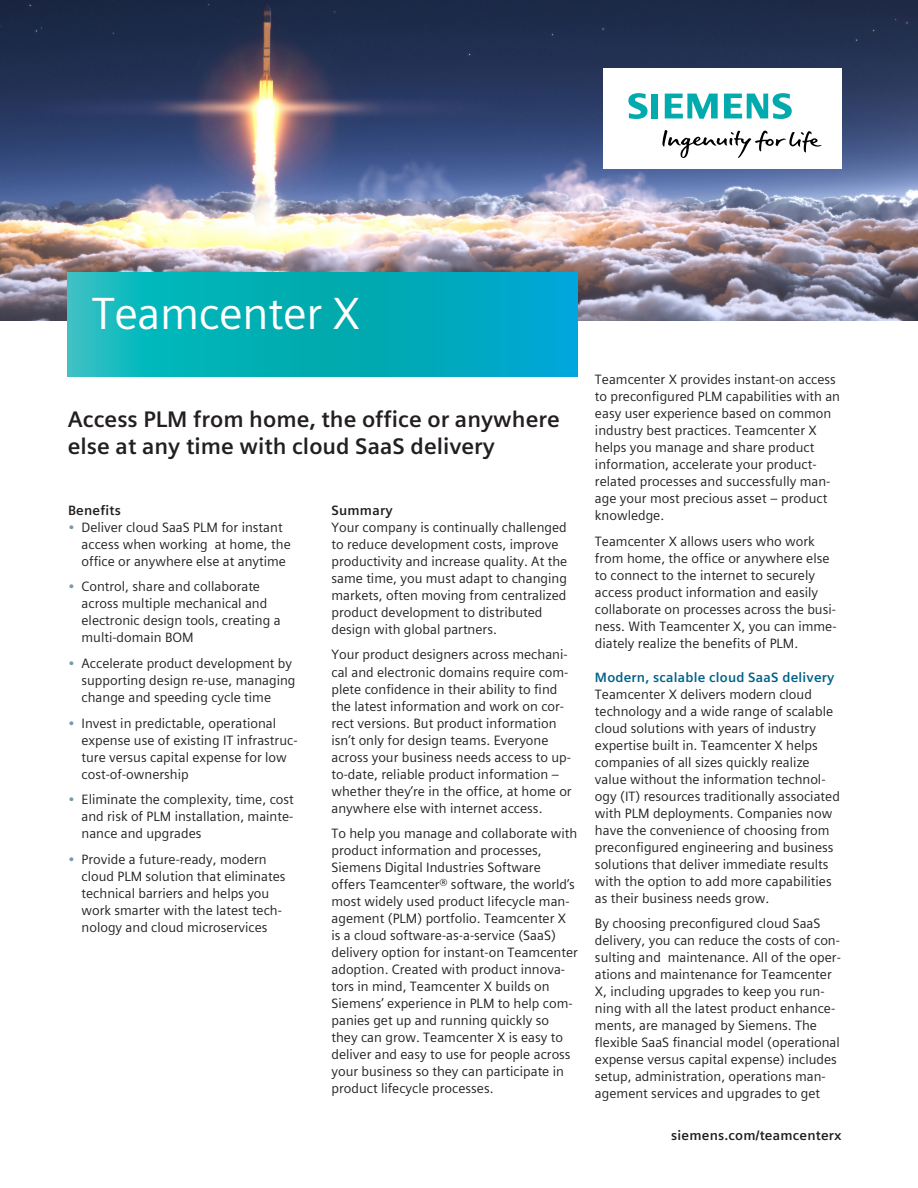
<style>
.page{position:relative;width:918px;height:1188px;background:#fff}
.page>*{position:absolute;margin:0;border:0;box-sizing:border-box;transform-origin:0 0}
.Head_Snow__30pt_120{font:45px "Siemens Sans Global";letter-spacing:-.01em;color:#fff}
.Subhead_Blk__15pt_12{font:700 22.5px/27px "Siemens Sans Global";color:#231f20}
.Body_Text_Blk__9pt_4{font:13.5px/17px "Siemens Sans Global";color:#231f20}
.Body_Sub-Subhead_Dk{font:700 13.5px "Siemens Sans Global";letter-spacing:.015em;color:#006288}
.URL__9pt_130{font:700 13.5px "Siemens Sans Global";letter-spacing:.015em;color:#231f20}
.Body_Subhead_Blk__9p{font:700 13.5px "Siemens Sans Global";letter-spacing:.015em;color:#231f20}
.Body_Sub-Subhead_Dk-2{font:700 13.5px "Siemens Sans Global";letter-spacing:.015em;color:#231f20}
.s1{color:#7b99a9}
</style>
<div class="page">
<img style="left:0;top:0;width:918px;height:320px">
<div style="left:603px;top:68px;width:238px;height:101px;background:#fff"></div>
<svg style="left:662px;top:130px;width:159px;height:28px"></svg>
<svg style="left:628px;top:93px;width:30px;height:26px"></svg>
<svg style="left:665px;top:94px;width:53px;height:25px"></svg>
<svg style="left:724px;top:93px;width:68px;height:26px"></svg>
<svg style="left:68px;top:272px;width:510px;height:105px"></svg>
<p class="Head_Snow__30pt_120" style="left:92px;top:279px;width:270px">Teamcenter X</p>
<p class="Subhead_Blk__15pt_12" style="left:68px;top:406px;width:493px">Access PLM from home, the office or anywhere else at any time with cloud SaaS delivery</p>
<p class="Body_Subhead_Blk__9p" style="left:68px;top:500px;width:54px">Benefits</p>
<p class="Body_Text_Blk__9pt_4" style="left:82px;top:519px;width:211px;text-indent:-14px"><span class="s1">•</span> Deliver cloud SaaS PLM for instant access when working at home, the office or anywhere else at anytime</p>
<p class="Body_Text_Blk__9pt_4" style="left:82px;top:578px;width:201px;text-indent:-14px"><span class="s1">•</span> Control, share and collaborate across multiple mechanical and electronic design tools, creating a multi-domain BOM</p>
<p class="Body_Text_Blk__9pt_4" style="left:82px;top:655px;width:216px;text-indent:-14px"><span class="s1">•</span> Accelerate product development by supporting design re-use, managing change and speeding cycle time</p>
<p class="Body_Text_Blk__9pt_4" style="left:82px;top:714px;width:218px;text-indent:-14px"><span class="s1">•</span> Invest in predictable, operational expense use of existing IT infrastruc&shy;ture versus capital expense for low cost-of-ownership</p>
<p class="Body_Text_Blk__9pt_4" style="left:82px;top:791px;width:214px;text-align:justify;text-indent:-14px"><span class="s1">•</span> Eliminate the complexity, time, cost and risk of PLM installation, mainte&shy;nance and upgrades</p>
<p class="Body_Text_Blk__9pt_4" style="left:82px;top:851px;width:205px;text-indent:-14px"><span class="s1">•</span> Provide a future-ready, modern cloud PLM solution that eliminates technical barriers and helps you work smarter with the latest tech&shy;nology and cloud microservices</p>
<p class="Body_Sub-Subhead_Dk-2" style="left:332px;top:500px;width:63px">Summary</p>
<p class="Body_Text_Blk__9pt_4" style="left:332px;top:519px;width:237px">Your company is continually challenged to reduce development costs, improve productivity and increase quality. At the same time, you must adapt to changing markets, often moving from centralized product development to distributed design with global partners.</p>
<p class="Body_Text_Blk__9pt_4" style="left:332px;top:646px;width:242px">Your product designers across mechani&shy;cal and electronic domains require com&shy;plete confidence in their ability to find the latest information and work on cor&shy;rect versions. But product information isn’t only for design teams. Everyone across your business needs access to up&shy;to-date, reliable product information – whether they’re in the office, at home or anywhere else with internet access.</p>
<p class="Body_Text_Blk__9pt_4" style="left:332px;top:825px;width:248px">To help you manage and collaborate with product information and processes, Siemens Digital Industries Software offers Teamcenter® software, the world’s most widely used product lifecycle man&shy;agement (PLM) portfolio. Teamcenter X is a cloud software-as-a-service (SaaS) delivery option for instant-on Teamcenter adoption. Created with product innova&shy;tors in mind, Teamcenter X builds on Siemens’ experience in PLM to help com&shy;panies get up and running quickly so they can grow. Teamcenter X is easy to deliver and easy to use for people across your business so they can participate in product lifecycle processes.</p>
<p class="Body_Text_Blk__9pt_4" style="left:595px;top:371px;width:247px">Teamcenter X provides instant-on access to preconfigured PLM capabilities with an easy user experience based on common industry best practices. Teamcenter X helps you manage and share product information, accelerate your product&shy;related processes and successfully man&shy;age your most precious asset – product knowledge.</p>
<p class="Body_Text_Blk__9pt_4" style="left:595px;top:533px;width:243px">Teamcenter X allows users who work from home, the office or anywhere else to connect to the internet to securely access product information and easily collaborate on processes across the busi&shy;ness. With Teamcenter X, you can imme&shy;diately realize the benefits of PLM.</p>
<p class="Body_Sub-Subhead_Dk" style="left:595px;top:667px;width:241px">Modern, scalable cloud SaaS delivery</p>
<p class="Body_Text_Blk__9pt_4" style="left:595px;top:686px;width:246px">Teamcenter X delivers modern cloud technology and a wide range of scalable cloud solutions with years of industry expertise built in. Teamcenter X helps companies of all sizes quickly realize value without the information technol&shy;ogy (IT) resources traditionally associated with PLM deployments. Companies now have the convenience of choosing from preconfigured engineering and business solutions that deliver immediate results with the option to add more capabilities as their business needs grow.</p>
<p class="Body_Text_Blk__9pt_4" style="left:595px;top:915px;width:247px">By choosing preconfigured cloud SaaS delivery, you can reduce the costs of con&shy;sulting and maintenance. All of the oper&shy;ations and maintenance for Teamcenter X, including upgrades to keep you run&shy;ning with all the latest product enhance&shy;ments, are managed by Siemens. The flexible SaaS financial model (operational expense versus capital expense) includes setup, administration, operations man&shy;agement services and upgrades to get</p>
<p class="URL__9pt_130" style="left:671px;top:1124px;width:172px">siemens.com/teamcenterx</p>
</div>
